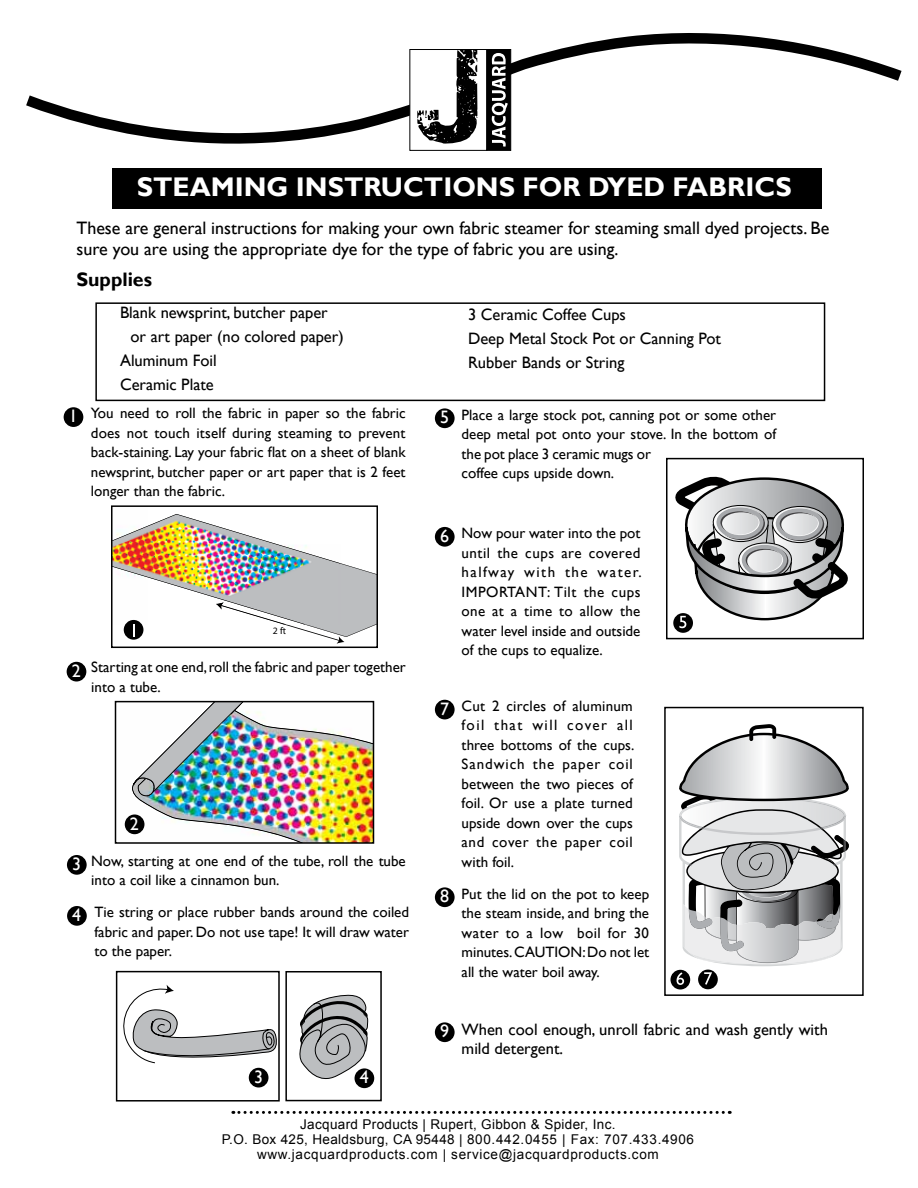
<style>
.page{position:relative;width:918px;height:1188px;background:#fff}
.page>*{position:absolute;margin:0;border:0;box-sizing:border-box;transform-origin:0 0}
.t1{font:700 27px "Gill Sans";color:#fff}
.t2{font:700 19.5px "Gill Sans";color:#000}
.t3{font:18px/21.6px "Gill Sans";color:#000}
.t4{font:18px "Gill Sans";color:#fff}
.t5{font:16.5px/24px "Gill Sans";color:#000}
.t6{font:15px/19.5px "Gill Sans";color:#000;text-align:justify}
.t7{font:13.5px/15px "Arial";letter-spacing:.05em;color:#000;text-align:center}
.t8{font:9.75px "Myriad Pro";color:#000}
</style>
<div class="page">
<svg style="left:26px;top:33px;width:876px;height:113px"></svg>
<div style="left:486px;top:49px;width:25px;height:102px;background:#000;border:1px solid #000"></div>
<div style="left:410px;top:49px;width:77px;height:102px;background:#fff;border:1px solid #000"></div>
<svg style="left:417px;top:49px;width:60px;height:95px"></svg>
<svg style="left:492px;top:53px;width:16px;height:94px"></svg>
<svg style="left:233px;top:1111px;width:497px;height:3px"></svg>
<div style="left:666px;top:458px;width:198px;height:181px;border:2px solid #000"></div>
<div style="left:112px;top:168px;width:710px;height:41px;background:#000"></div>
<div style="left:64px;top:407px;width:19px;height:20px;background:#000;border-radius:50%"></div>
<div style="left:67px;top:906px;width:20px;height:20px;background:#000;border-radius:50%"></div>
<div style="left:435px;top:408px;width:20px;height:20px;background:#000;border-radius:50%"></div>
<div style="left:435px;top:527px;width:20px;height:20px;background:#000;border-radius:50%"></div>
<div style="left:435px;top:700px;width:20px;height:19px;background:#000;border-radius:50%"></div>
<div style="left:435px;top:887px;width:20px;height:20px;background:#000;border-radius:50%"></div>
<div style="left:435px;top:1022px;width:20px;height:20px;background:#000;border-radius:50%"></div>
<div style="left:67px;top:662px;width:19px;height:20px;background:#000;border-radius:50%"></div>
<svg style="left:673px;top:613px;width:20px;height:20px"></svg>
<svg style="left:667px;top:469px;width:181px;height:159px"></svg>
<div style="left:355px;top:1068px;width:19px;height:20px;background:#000;border-radius:50%"></div>
<div style="left:671px;top:970px;width:19px;height:20px;background:#000;border-radius:50%"></div>
<svg style="left:677px;top:972px;width:7px;height:13px"></svg>
<div style="left:698px;top:970px;width:20px;height:19px;background:#000;border-radius:50%"></div>
<svg style="left:704px;top:972px;width:8px;height:13px"></svg>
<div style="left:95px;top:302px;width:730px;height:99px;border:2px solid #000"></div>
<div style="left:111px;top:505px;width:267px;height:143px;border:2px solid #000"></div>
<img style="left:112px;top:514px;width:265px;height:130px">
<img style="left:131px;top:704px;width:240px;height:137px">
<div style="left:115px;top:701px;width:259px;height:143px;border:2px solid #000"></div>
<div style="left:125px;top:814px;width:19px;height:20px;background:#000;border-radius:50%"></div>
<svg style="left:123px;top:985px;width:154px;height:84px"></svg>
<div style="left:116px;top:971px;width:164px;height:131px;border:2px solid #000"></div>
<div style="left:249px;top:1068px;width:19px;height:20px;background:#000;border-radius:50%"></div>
<svg style="left:679px;top:724px;width:170px;height:242px"></svg>
<div style="left:664px;top:707px;width:200px;height:289px;border:2px solid #000"></div>
<div style="left:67px;top:855px;width:20px;height:20px;background:#000;border-radius:50%"></div>
<svg style="left:299px;top:994px;width:72px;height:91px"></svg>
<div style="left:285px;top:971px;width:97px;height:130px;border:2px solid #000"></div>
<h1 class="t1" style="left:137px;top:171px;width:656px">STEAMING INSTRUCTIONS FOR DYED FABRICS</h1>
<p class="t3" style="left:76px;top:217px;width:754px">These are general instructions for making your own fabric steamer for steaming small dyed projects. Be sure you are using the appropriate dye for the type of fabric you are using.</p>
<h2 class="t2" style="left:76px;top:268px;width:77px">Supplies</h2>
<p class="t5" style="left:120px;top:301px;width:209px">Blank newsprint, butcher paper</p>
<p class="t5" style="left:131px;top:325px;width:215px">or art paper (no colored paper)</p>
<p class="t5" style="left:120px;top:349px;width:98px">Aluminum Foil</p>
<p class="t5" style="left:120px;top:373px;width:95px">Ceramic Plate</p>
<p class="t5" style="left:468px;top:302px;width:255px">3 Ceramic Coffee Cups<br>Deep Metal Stock Pot or Canning Pot<br>Rubber Bands or String</p>
<p class="t4" style="left:69px;top:406px;width:10px">1</p>
<p class="t6" style="left:91px;top:404px;width:316px">You need to roll the fabric in paper so the fabric does not touch itself during steaming to prevent back-staining. Lay your fabric flat on a sheet of blank newsprint, butcher paper or art paper that is 2 feet longer than the fabric.</p>
<p class="t4" style="left:440px;top:407px;width:10px">5</p>
<p class="t6" style="left:462px;top:405px;width:316px;text-align:left">Place a large stock pot, canning pot or some other deep metal pot onto your stove. In the bottom of the pot place 3 ceramic mugs or<br>coffee cups upside down.</p>
<p class="t8" style="left:273px;top:625px;width:15px">2 ft</p>
<p class="t4" style="left:440px;top:525px;width:10px">6</p>
<p class="t6" style="left:462px;top:524px;width:182px">Now pour water into the pot until the cups are covered halfway with the water.<br>IMPORTANT: Tilt the cups one at a time to allow the water level inside and outside of the cups to equalize.</p>
<p class="t4" style="left:72px;top:660px;width:10px">2</p>
<p class="t6" style="left:91px;top:658px;width:316px">Starting at one end, roll the fabric and paper together into a tube.</p>
<p class="t4" style="left:72px;top:853px;width:10px">3</p>
<p class="t4" style="left:72px;top:904px;width:10px">4</p>
<p class="t4" style="left:130px;top:813px;width:10px">2</p>
<p class="t6" style="left:91px;top:851px;width:316px">Now, starting at one end of the tube, roll the tube into a coil like a cinnamon bun.</p>
<p class="t6" style="left:95px;top:903px;width:316px">Tie string or place rubber bands around the coiled fabric and paper. Do not use tape! It will draw water to the paper.</p>
<p class="t4" style="left:440px;top:698px;width:10px">7</p>
<p class="t4" style="left:440px;top:886px;width:10px">8</p>
<p class="t6" style="left:462px;top:696px;width:174px">Cut 2 circles of aluminum foil that will cover all three bottoms of the cups.<br>Sandwich the paper coil between the two pieces of foil. Or use a plate turned upside down over the cups and cover the paper coil with foil.</p>
<p class="t6" style="left:462px;top:884px;width:189px">Put the lid on the pot to keep the steam inside, and bring the water to a low boil for 30 minutes. CAUTION: Do not let all the water boil away.</p>
<p class="t4" style="left:254px;top:1066px;width:10px">3</p>
<p class="t4" style="left:360px;top:1067px;width:10px">4</p>
<p class="t4" style="left:440px;top:1021px;width:10px">9</p>
<p class="t5" style="left:462px;top:1020px;width:368px;line-height:19.5px">When cool enough, unroll fabric and wash gently with mild detergent.</p>
<p class="t7" style="left:222px;top:1117px;width:474px">Jacquard Products | Rupert, Gibbon &amp; Spider, Inc.<br>P.O. Box 425, Healdsburg, CA 95448 | 800.442.0455 | Fax: 707.433.4906 www.jacquardproducts.com | service@jacquardproducts.com</p>
</div>
